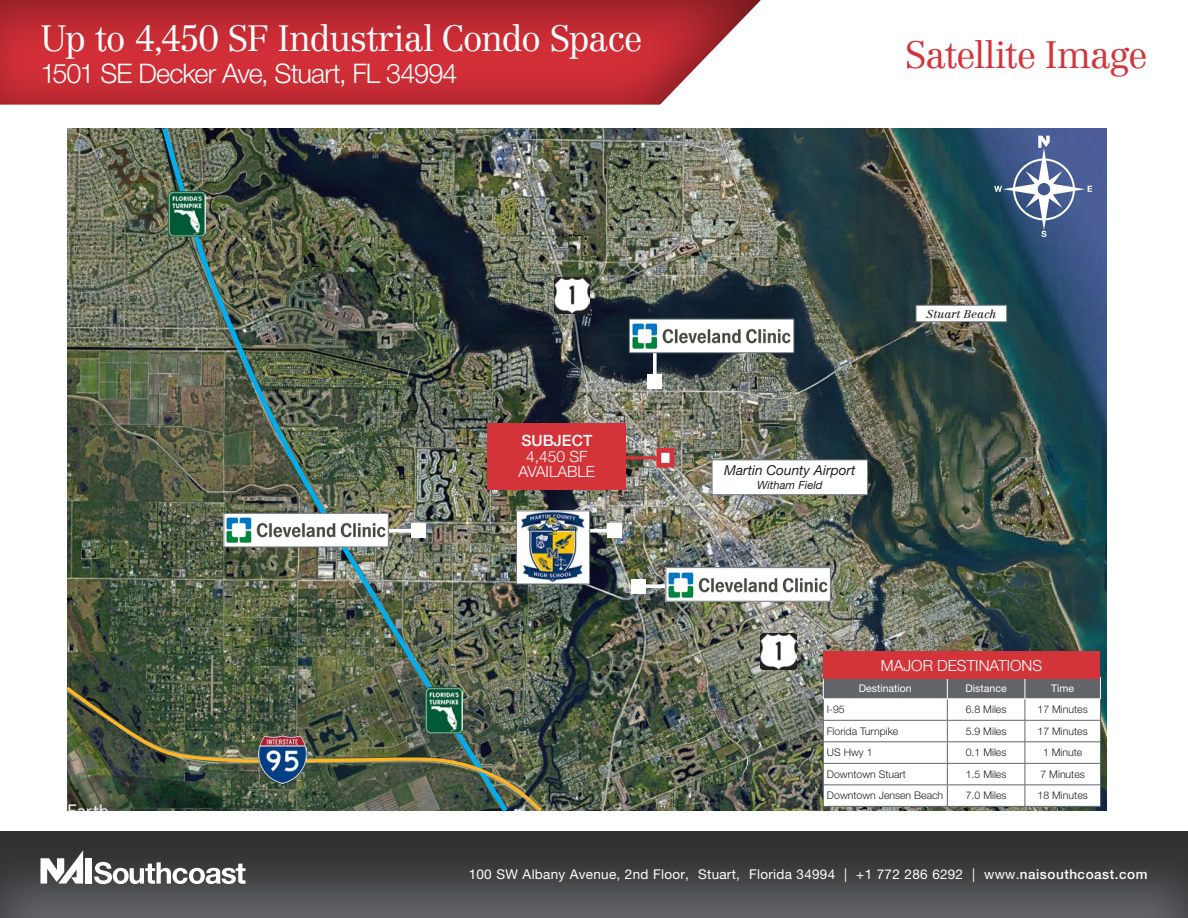
<style>
.page{position:relative;width:1188px;height:918px;background:#fff}
.page>*{position:absolute;margin:0;border:0;box-sizing:border-box;transform-origin:0 0}
.t1{font:300 37.5px "Centennial LT Std";letter-spacing:-.03em;color:#d23439}
.t2{font:300 36px "Centennial LT Std";letter-spacing:-.04em;color:#fff}
.t3{font:300 27px "Helvetica Neue LT Std";letter-spacing:-.035em;color:#fff}
.t4{font:300 15.6px "Helvetica Neue LT Std";color:#fff}
.t5{font:500 15.6px "Helvetica Neue LT Std";color:#fff}
.t6{font:300 15.45px "Helvetica Neue LT Std";color:#fff}
.t7{font:italic 13.65px "Helvetica Neue LT Std";color:#231f20}
.t8{font:13.5px "Helvetica Neue LT Std";letter-spacing:.02em;color:#fff}
.t9{font:italic 11.25px "Helvetica Neue LT Std";color:#231f20}
.t10{font:italic 11.25px "Centennial LT Std";color:#231f20}
.t11{font:300 10.5px "Helvetica Neue LT Std";color:#231f20}
.t12{font:10.5px "Helvetica Neue LT Std";color:#fff}
.s1{font-weight:500}
</style>
<div class="page">
<div style="left:0;top:0;width:762px;height:106px;background:#231f20;opacity:.51"></div>
<div style="left:0;top:830px;width:1188px;height:88px;background:#231f20;opacity:.75"></div>
<div style="left:85px;top:858px;width:7px;height:26px;background:#fff"></div>
<svg style="left:40px;top:850px;width:43px;height:34px"></svg>
<svg style="left:94px;top:862px;width:152px;height:22px"></svg>
<img style="left:67px;top:128px;width:1040px;height:682px">
<img style="left:159px;top:128px;width:351px;height:557px">
<img style="left:168px;top:192px;width:37px;height:45px">
<img style="left:554px;top:278px;width:36px;height:36px">
<img style="left:761px;top:633px;width:36px;height:36px">
<div style="left:657px;top:448px;width:17px;height:20px;background:#fff;border:5px solid #d23439"></div>
<img style="left:66px;top:685px;width:478px;height:127px">
<img style="left:258px;top:736px;width:48px;height:48px">
<svg style="left:994px;top:136px;width:98px;height:101px;background:#597099"></svg>
<hr style="left:614px;top:456px;width:45px;height:3px;background:#d23439">
<div style="left:487px;top:423px;width:139px;height:66px;background:#d23439"></div>
<hr style="left:823px;top:806px;width:124px;height:1px;background:#62656a">
<hr style="left:947px;top:806px;width:78px;height:1px;background:#62656a">
<hr style="left:1025px;top:806px;width:76px;height:1px;background:#62656a">
<svg style="left:823px;top:677px;width:278px;height:129px"></svg>
<hr style="left:823px;top:699px;width:124px;height:1px;background:#fff">
<hr style="left:947px;top:699px;width:78px;height:1px;background:#fff">
<hr style="left:1025px;top:699px;width:76px;height:1px;background:#fff">
<div style="left:824px;top:651px;width:276px;height:28px;background:#d23439"></div>
<svg style="left:653px;top:353px;width:4px;height:21px"></svg>
<div style="left:648px;top:374px;width:14px;height:15px;background:#fff"></div>
<img style="left:631px;top:321px;width:161px;height:30px">
<div style="left:629px;top:319px;width:165px;height:34px;border:1px solid #697379"></div>
<svg style="left:646px;top:584px;width:19px;height:4px"></svg>
<div style="left:631px;top:579px;width:15px;height:14px;background:#fff"></div>
<img style="left:667px;top:569px;width:162px;height:31px">
<div style="left:665px;top:567px;width:166px;height:35px;border:1px solid #697379"></div>
<svg style="left:590px;top:529px;width:17px;height:4px"></svg>
<div style="left:607px;top:523px;width:15px;height:15px;background:#fff"></div>
<img style="left:518px;top:512px;width:70px;height:70px">
<div style="left:516px;top:510px;width:74px;height:74px;border:1px solid #697379"></div>
<div style="left:712px;top:460px;width:156px;height:35px;background:#fff"></div>
<div style="left:712px;top:459px;width:156px;height:36px;border:1px solid #697379"></div>
<svg style="left:389px;top:529px;width:22px;height:4px"></svg>
<div style="left:411px;top:523px;width:14px;height:15px;background:#fff"></div>
<img style="left:225px;top:515px;width:162px;height:30px">
<div style="left:223px;top:513px;width:166px;height:34px;border:1px solid #697379"></div>
<div style="left:916px;top:305px;width:91px;height:17px;background:#fff"></div>
<div style="left:916px;top:305px;width:91px;height:17px;border:1px solid #697379"></div>
<p class="t2" style="left:40px;top:17px;width:604px">Up to 4,450 SF Industrial Condo Space</p>
<p class="t3" style="left:40px;top:57px;width:418px">1501 SE Decker Ave, Stuart, FL 34994</p>
<p class="t1" style="left:905px;top:33px;width:244px">Satellite Image</p>
<p class="t5" style="left:521px;top:431px;width:72px">SUBJECT</p>
<p class="t4" style="left:526px;top:447px;width:63px">4,450 SF</p>
<p class="t4" style="left:518px;top:462px;width:78px">AVAILABLE</p>
<p class="t7" style="left:724px;top:462px;width:133px">Martin County Airport</p>
<p class="t9" style="left:757px;top:478px;width:67px">Witham Field</p>
<p class="t10" style="left:927px;top:307px;width:71px">Stuart Beach</p>
<p class="t6" style="left:881px;top:656px;width:163px">MAJOR DESTINATIONS</p>
<p class="t12" style="left:859px;top:682px;width:54px">Destination</p>
<p class="t12" style="left:966px;top:682px;width:43px">Distance</p>
<p class="t12" style="left:1051px;top:682px;width:24px">Time</p>
<p class="t11" style="left:827px;top:703px;width:19px">I-95</p>
<p class="t11" style="left:966px;top:703px;width:42px">6.8 Miles</p>
<p class="t11" style="left:1038px;top:703px;width:52px">17 Minutes</p>
<p class="t11" style="left:827px;top:725px;width:73px">Florida Turnpike</p>
<p class="t11" style="left:966px;top:725px;width:42px">5.9 Miles</p>
<p class="t11" style="left:1038px;top:725px;width:52px">17 Minutes</p>
<p class="t11" style="left:827px;top:746px;width:47px">US Hwy 1</p>
<p class="t11" style="left:966px;top:746px;width:42px">0.1 Miles</p>
<p class="t11" style="left:1043px;top:746px;width:41px">1 Minute</p>
<p class="t11" style="left:827px;top:768px;width:81px">Downtown Stuart</p>
<p class="t11" style="left:966px;top:768px;width:42px">1.5 Miles</p>
<p class="t11" style="left:1041px;top:768px;width:46px">7 Minutes</p>
<p class="t11" style="left:827px;top:789px;width:118px">Downtown Jensen Beach</p>
<p class="t11" style="left:966px;top:789px;width:42px">7.0 Miles</p>
<p class="t11" style="left:1038px;top:789px;width:52px">18 Minutes</p>
<p class="t8" style="left:469px;top:866px;width:680px">100 SW Albany Avenue, 2nd Floor, Stuart, Florida 34994 | +1 772 286 6292 | www.<span class="s1">naisouthcoast.com</span></p>
</div>
